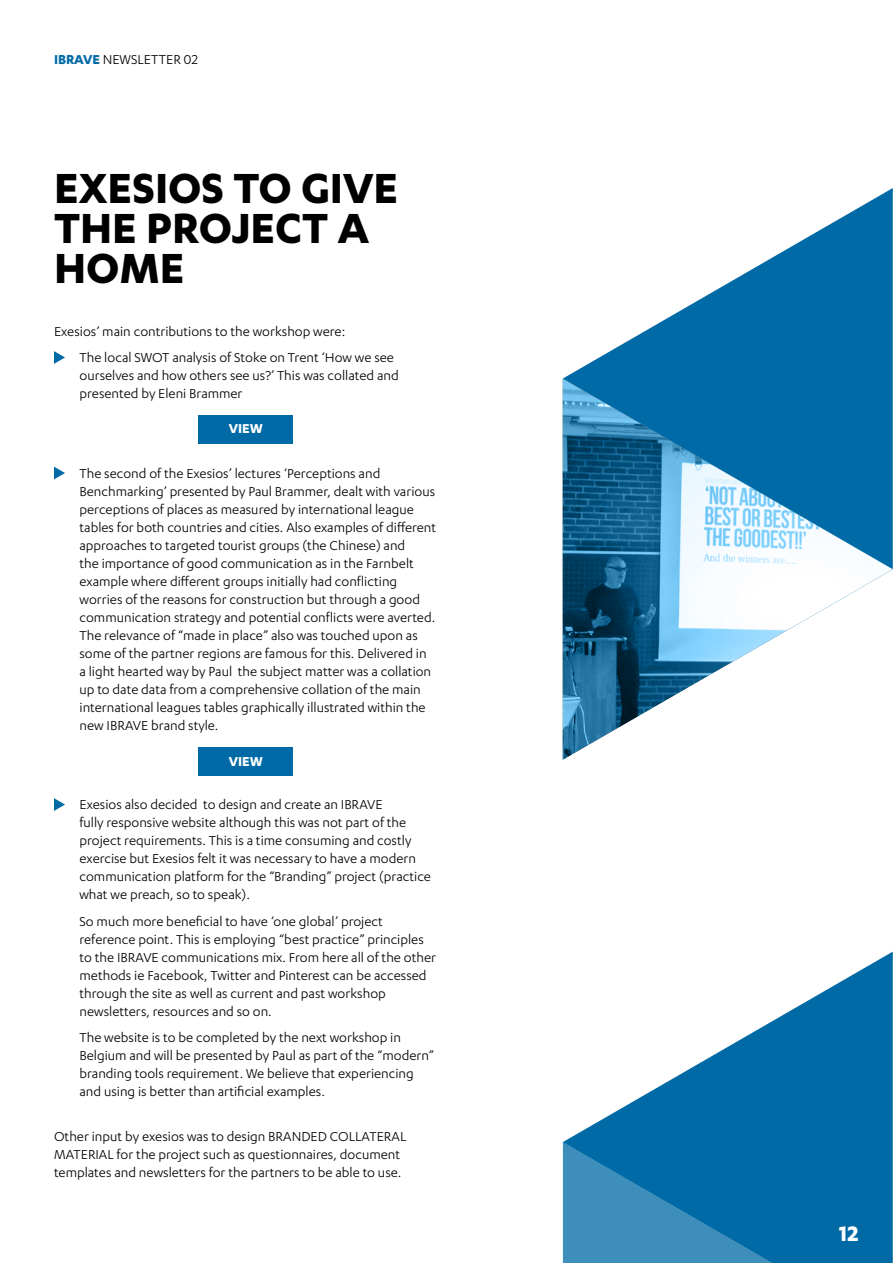
<style>
.page{position:relative;width:893px;height:1263px;background:#fff}
.page>*{position:absolute;margin:0;border:0;box-sizing:border-box;transform-origin:0 0}
.t1{font:700 48.9px/39.8px "Karbon";color:#000}
.t2{font:700 24.45px "Karbon";color:#fff}
.t3{font:15px/18px "Karbon";color:#000}
.t4{font:700 15px "Karbon";color:#fff}
.s1{font-weight:700;color:#006aa6}
</style>
<div class="page">
<svg style="left:54px;top:351px;width:11px;height:13px"></svg>
<svg style="left:54px;top:467px;width:11px;height:12px"></svg>
<svg style="left:54px;top:798px;width:11px;height:13px"></svg>
<div style="left:199px;top:747px;width:94px;height:29px;background:#006aa6"></div>
<div style="left:199px;top:415px;width:94px;height:29px;background:#006aa6"></div>
<svg style="left:563px;top:951px;width:330px;height:312px;fill:#006aa6"></svg>
<img style="left:563px;top:569px;width:330px;height:191px">
<svg style="left:563px;top:188px;width:330px;height:381px;fill:#006aa6"></svg>
<p class="t3" style="left:54px;top:50px;width:146px"><span class="s1">IBRAVE</span> NEWSLETTER 02</p>
<p class="t1" style="left:54px;top:167px;width:346px">EXESIOS TO GIVE<br>THE PROJECT A<br>HOME</p>
<p class="t3" style="left:54px;top:322px;width:293px">Exesios’ main contributions to the workshop were:</p>
<p class="t3" style="left:80px;top:348px;width:321px">The local SWOT analysis of Stoke on Trent ‘How we see ourselves and how others see us?’ This was collated and presented by Eleni Brammer</p>
<p class="t4" style="left:229px;top:420px;width:36px">VIEW</p>
<p class="t3" style="left:80px;top:464px;width:358px">The second of the Exesios’ lectures ‘Perceptions and Benchmarking’ presented by Paul Brammer, dealt with various perceptions of places as measured by international league tables for both countries and cities. Also examples of different approaches to targeted tourist groups (the Chinese) and<br>the importance of good communication as in the Farnbelt example where different groups initially had conflicting worries of the reasons for construction but through a good communication strategy and potential conflicts were averted.<br>The relevance of “made in place” also was touched upon as some of the partner regions are famous for this. Delivered in a light hearted way by Paul the subject matter was a collation up to date data from a comprehensive collation of the main international leagues tables graphically illustrated within the new IBRAVE brand style.</p>
<p class="t4" style="left:229px;top:752px;width:36px">VIEW</p>
<p class="t3" style="left:80px;top:795px;width:353px">Exesios also decided to design and create an IBRAVE<br>fully responsive website although this was not part of the project requirements. This is a time consuming and costly exercise but Exesios felt it was necessary to have a modern communication platform for the “Branding” project (practice what we preach, so to speak).</p>
<p class="t3" style="left:80px;top:912px;width:358px">So much more beneficial to have ‘one global’ project reference point. This is employing “best practice” principles to the IBRAVE communications mix. From here all of the other methods ie Facebook, Twitter and Pinterest can be accessed through the site as well as current and past workshop newsletters, resources and so on.</p>
<p class="t3" style="left:80px;top:1028px;width:356px">The website is to be completed by the next workshop in Belgium and will be presented by Paul as part of the “modern” branding tools requirement. We believe that experiencing and using is better than artificial examples.</p>
<p class="t3" style="left:54px;top:1127px;width:354px">Other input by exesios was to design BRANDED COLLATERAL<br>MATERIAL for the project such as questionnaires, document templates and newsletters for the partners to be able to use.</p>
<p class="t2" style="left:839px;top:1220px;width:21px">12</p>
</div>
